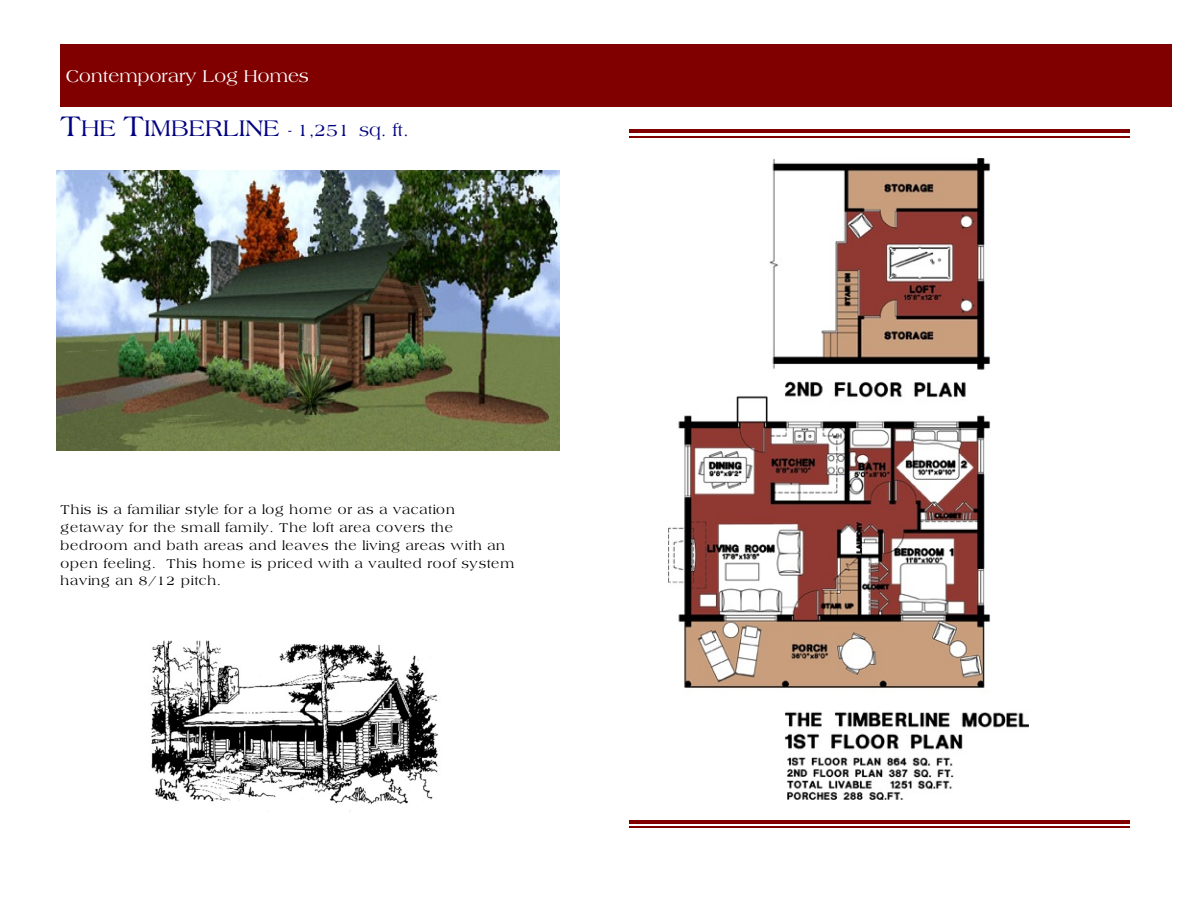
<style>
.page{position:relative;width:1188px;height:918px;background:#fff}
.page>*{position:absolute;margin:0;border:0;box-sizing:border-box;transform-origin:0 0}
.t1{font:18px "Americana BT";letter-spacing:.005em;color:#000080}
.t2{font:18px "Americana BT";letter-spacing:.01em;color:#fff}
.t3{font:13.5px/17.9px "Americana BT";letter-spacing:.06em;color:#000}
.s1{font-size:30px}
.s2{font-size:24px}
</style>
<div class="page">
<div style="left:60px;top:44px;width:1111px;height:63px;background:#800000"></div>
<img style="left:57px;top:170px;width:503px;height:280px">
<img style="left:669px;top:158px;width:360px;height:642px">
<hr style="left:629px;top:129px;width:501px;height:4px;background:#800000">
<hr style="left:629px;top:136px;width:501px;height:1px;background:#800000">
<hr style="left:629px;top:820px;width:501px;height:4px;background:#800000">
<hr style="left:629px;top:826px;width:501px;height:2px;background:#800000">
<img style="left:150px;top:640px;width:289px;height:172px">
<h1 class="t2" style="left:66px;top:68px;width:245px">Contemporary Log Homes</h1>
<h1 class="t1" style="left:61px;top:122px;width:350px"><span class="s1">T</span><span class="s2">HE</span> <span class="s1">T</span><span class="s2">IMBERLINE</span> - 1,251 sq. ft.</h1>
<p class="t3" style="left:61px;top:502px;width:455px">This is a familiar style for a log home or as a vacation getaway for the small family. The loft area covers the bedroom and bath areas and leaves the living areas with an open feeling. This home is priced with a vaulted roof system having an 8/12 pitch.</p>
</div>
